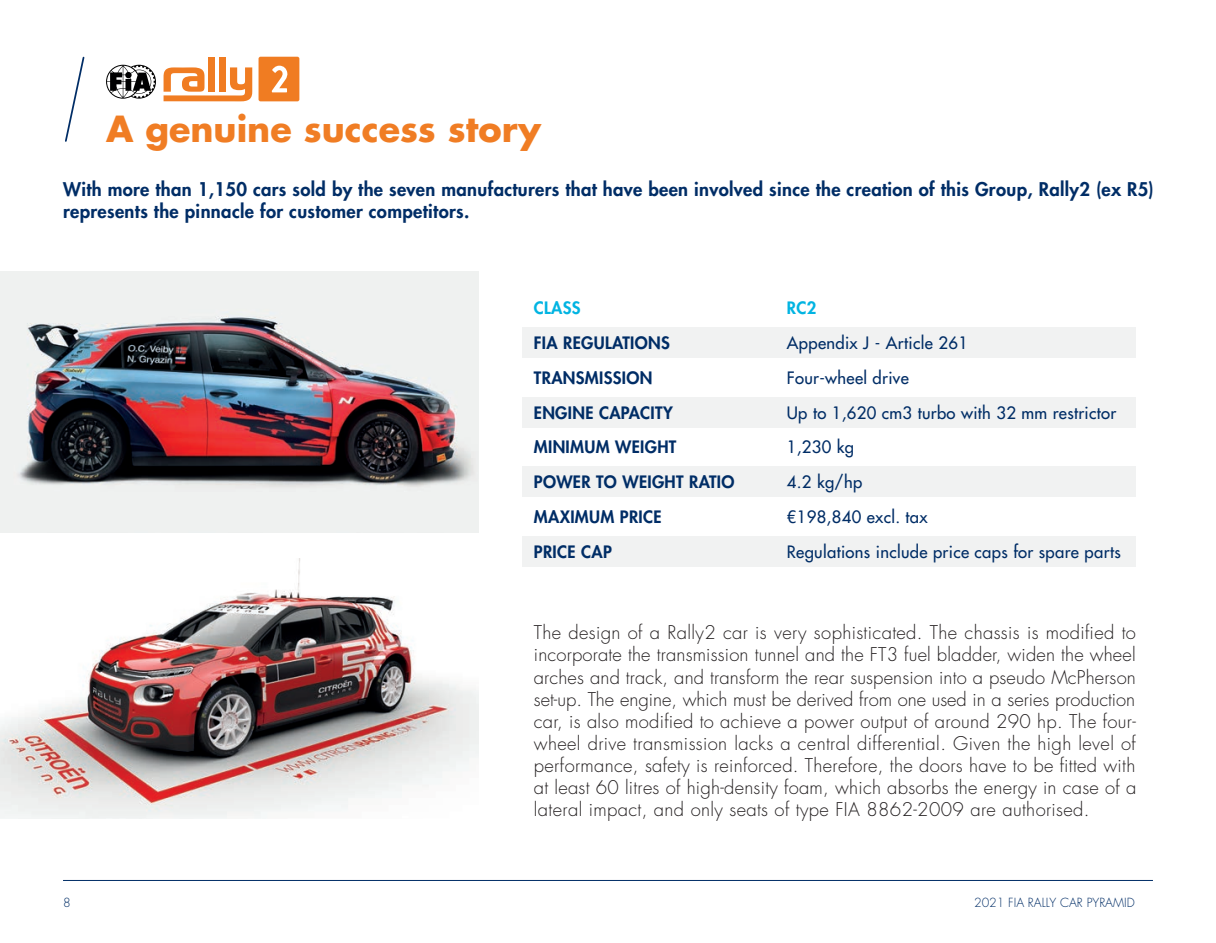
<style>
.page{position:relative;width:1216px;height:943px;background:#fff}
.page>*{position:absolute;margin:0;border:0;box-sizing:border-box;transform-origin:0 0}
.t1{font:700 35px "Futura Std";color:#f07d24}
.t2{font:300 18.38px/22.1px "Futura Std";letter-spacing:.02em;color:#231f20;text-align:justify}
.t3{font:800 18.38px/22.1px "Futura Std";letter-spacing:.02em;color:#002d66}
.t4{font:500 16.62px/34.8px "Futura Std";letter-spacing:.02em;color:#002d66}
.t5{font:800 16.62px/34.8px "Futura Std";letter-spacing:.02em;color:#002d66}
.t6{font:800 16.62px "Futura Std";letter-spacing:.02em;color:#02b4e2}
.t7{font:300 12.25px "Futura Std";color:#002d66}
</style>
<div class="page">
<hr style="left:63px;top:880px;width:1089px;height:1px;background:#002d66">
<div style="left:258px;top:57px;width:41px;height:44px;background:#f07c22;border-radius:2px"></div>
<div style="left:208px;top:57px;width:7px;height:35px;background:#f07c22"></div>
<svg style="left:163px;top:67px;width:89px;height:34px"></svg>
<div style="left:219px;top:57px;width:7px;height:35px;background:#f07c22"></div>
<svg style="left:272px;top:66px;width:15px;height:26px"></svg>
<svg style="left:106px;top:65px;width:50px;height:34px"></svg>
<svg style="left:65px;top:56px;width:20px;height:86px"></svg>
<div style="left:522px;top:466px;width:613px;height:31px;background:#f1f2f2"></div>
<div style="left:522px;top:536px;width:613px;height:31px;background:#f1f2f2"></div>
<div style="left:522px;top:397px;width:613px;height:30px;background:#f1f2f2"></div>
<div style="left:522px;top:327px;width:613px;height:31px;background:#f1f2f2"></div>
<img style="left:0;top:558px;width:478px;height:261px">
<img style="left:0;top:271px;width:478px;height:261px">
<h1 class="t1" style="left:106px;top:105px;width:436px">A genuine success story</h1>
<p class="t3" style="left:63px;top:178px;width:1092px">With more than 1,150 cars sold by the seven manufacturers that have been involved since the creation of this Group, Rally2 (ex R5) represents the pinnacle for customer competitors.</p>
<p class="t6" style="left:534px;top:297px;width:48px">CLASS</p>
<p class="t5" style="left:534px;top:325px;width:202px">FIA REGULATIONS<br>TRANSMISSION<br>ENGINE CAPACITY<br>MINIMUM WEIGHT<br>POWER TO WEIGHT RATIO<br>MAXIMUM PRICE<br>PRICE CAP</p>
<p class="t6" style="left:786px;top:297px;width:31px">RC2</p>
<p class="t4" style="left:786px;top:325px;width:335px">Appendix J - Article 261<br>Four-wheel drive<br>Up to 1,620 cm3 turbo with 32 mm restrictor<br>1,230 kg<br>4.2 kg/hp<br>€198,840 excl. tax<br>Regulations include price caps for spare parts</p>
<p class="t2" style="left:534px;top:622px;width:604px">The design of a Rally2 car is very sophisticated. The chassis is modified to incorporate the transmission tunnel and the FT3 fuel bladder, widen the wheel arches and track, and transform the rear suspension into a pseudo McPherson set-up. The engine, which must be derived from one used in a series production car, is also modified to achieve a power output of around 290 hp. The four&shy;wheel drive transmission lacks a central differential. Given the high level of performance, safety is reinforced. Therefore, the doors have to be fitted with at least 60 litres of high-density foam, which absorbs the energy in case of a lateral impact, and only seats of type FIA 8862-2009 are authorised.</p>
<p class="t7" style="left:63px;top:894px;width:9px">8</p>
<p class="t7" style="left:974px;top:894px;width:162px">2021 FIA RALLY CAR PYRAMID</p>
</div>
